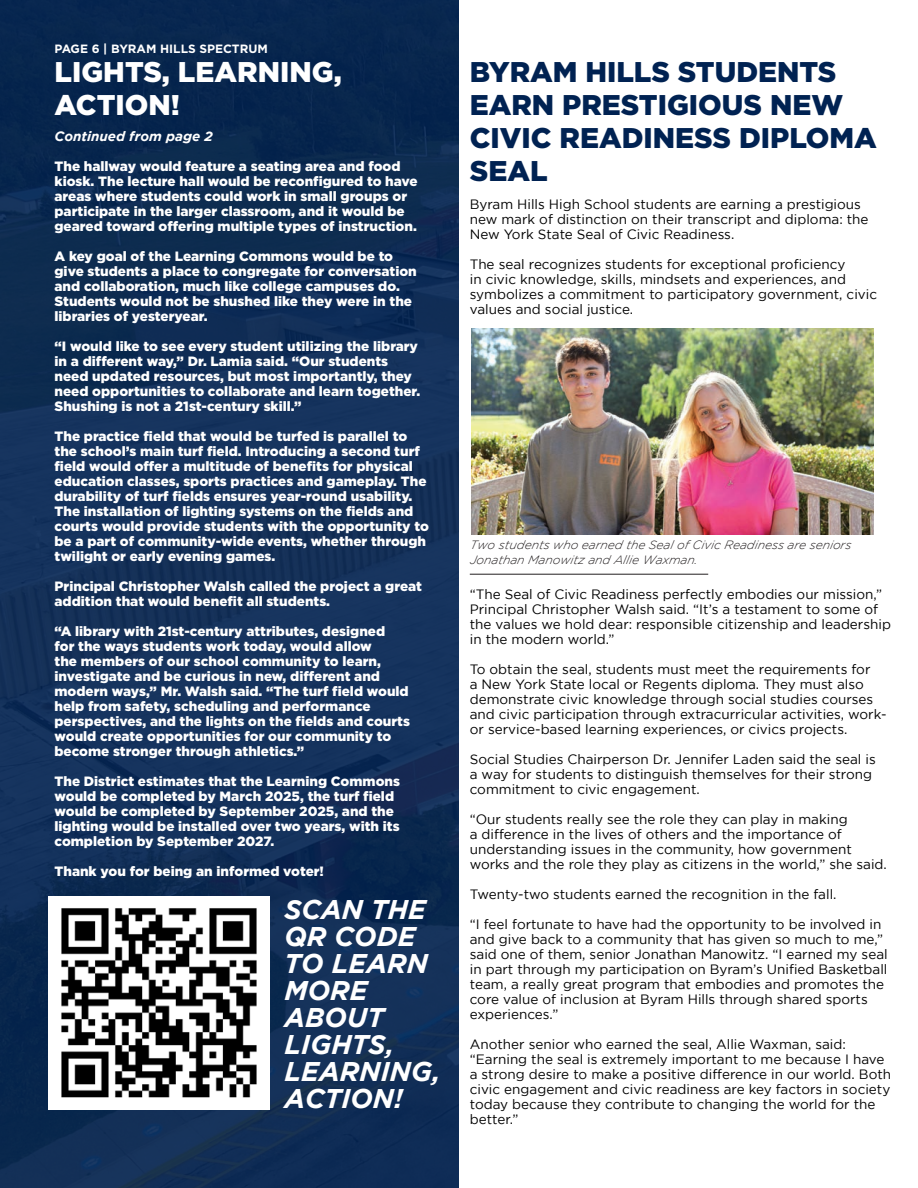
<style>
.page{position:relative;width:918px;height:1188px;background:#fff}
.page>*{position:absolute;margin:0;border:0;box-sizing:border-box;transform-origin:0 0}
.t1{font:900 28.5px/33px "Gotham";color:#002252}
.t2{font:900 28.5px/33px "Gotham";color:#fff}
.t3{font:italic 700 27px/27px "Gotham";color:#fff}
.t4{font:13.5px/15px "Gotham";color:#000}
.t5{font:900 13.5px/15px "Gotham";color:#fff}
.t6{font:italic 700 13.5px "Gotham";color:#fff}
.t7{font:italic 300 12px/15px "Gotham";color:#231f20}
.t8{font:700 12px "Gotham";color:#fff}
</style>
<div class="page">
<img style="left:0;top:0;width:459px;height:1188px">
<img style="left:471px;top:329px;width:402px;height:206px">
<img style="left:49px;top:896px;width:220px;height:213px">
<hr style="left:470px;top:574px;width:238px;height:1px;background:#231f20">
<p class="t8" style="left:55px;top:41px;width:215px">PAGE 6 | BYRAM HILLS SPECTRUM</p>
<p class="t2" style="left:55px;top:55px;width:289px">LIGHTS, LEARNING,<br>ACTION!</p>
<p class="t6" style="left:55px;top:128px;width:160px">Continued from page 2</p>
<p class="t5" style="left:55px;top:158px;width:365px">The hallway would feature a seating area and food kiosk. The lecture hall would be reconfigured to have areas where students could work in small groups or participate in the larger classroom, and it would be geared toward offering multiple types of instruction.</p>
<p class="t5" style="left:55px;top:248px;width:364px">A key goal of the Learning Commons would be to give students a place to congregate for conversation and collaboration, much like college campuses do.<br>Students would not be shushed like they were in the libraries of yesteryear.</p>
<p class="t5" style="left:55px;top:338px;width:367px">“I would like to see every student utilizing the library in a different way,” Dr. Lamia said. “Our students need updated resources, but most importantly, they need opportunities to collaborate and learn together.<br>Shushing is not a 21st-century skill.”</p>
<p class="t5" style="left:55px;top:428px;width:376px">The practice field that would be turfed is parallel to the school’s main turf field. Introducing a second turf field would offer a multitude of benefits for physical education classes, sports practices and gameplay. The durability of turf fields ensures year-round usability.<br>The installation of lighting systems on the fields and courts would provide students with the opportunity to be a part of community-wide events, whether through twilight or early evening games.</p>
<p class="t5" style="left:55px;top:578px;width:369px">Principal Christopher Walsh called the project a great addition that would benefit all students.</p>
<p class="t5" style="left:55px;top:623px;width:357px">“A library with 21st-century attributes, designed<br>for the ways students work today, would allow<br>the members of our school community to learn, investigate and be curious in new, different and modern ways,” Mr. Walsh said. “The turf field would help from safety, scheduling and performance perspectives, and the lights on the fields and courts would create opportunities for our community to become stronger through athletics.”</p>
<p class="t5" style="left:55px;top:773px;width:347px">The District estimates that the Learning Commons would be completed by March 2025, the turf field would be completed by September 2025, and the lighting would be installed over two years, with its completion by September 2027.</p>
<p class="t5" style="left:55px;top:863px;width:271px">Thank you for being an informed voter!</p>
<p class="t3" style="left:284px;top:895px;width:158px">SCAN THE<br>QR CODE<br>TO LEARN<br>MORE<br>ABOUT<br>LIGHTS,<br>LEARNING,<br>ACTION!</p>
<p class="t1" style="left:470px;top:55px;width:409px">BYRAM HILLS STUDENTS<br>EARN PRESTIGIOUS NEW<br>CIVIC READINESS DIPLOMA<br>SEAL</p>
<p class="t4" style="left:470px;top:196px;width:400px">Byram Hills High School students are earning a prestigious new mark of distinction on their transcript and diploma: the<br>New York State Seal of Civic Readiness.</p>
<p class="t4" style="left:470px;top:256px;width:409px">The seal recognizes students for exceptional proficiency<br>in civic knowledge, skills, mindsets and experiences, and symbolizes a commitment to participatory government, civic values and social justice.</p>
<p class="t7" style="left:470px;top:537px;width:385px">Two students who earned the Seal of Civic Readiness are seniors<br>Jonathan Manowitz and Allie Waxman.</p>
<p class="t4" style="left:470px;top:586px;width:423px">“The Seal of Civic Readiness perfectly embodies our mission,” Principal Christopher Walsh said. “It’s a testament to some of the values we hold dear: responsible citizenship and leadership in the modern world.”</p>
<p class="t4" style="left:470px;top:661px;width:418px">To obtain the seal, students must meet the requirements for<br>a New York State local or Regents diploma. They must also demonstrate civic knowledge through social studies courses and civic participation through extracurricular activities, work&shy;or service-based learning experiences, or civics projects.</p>
<p class="t4" style="left:470px;top:751px;width:407px">Social Studies Chairperson Dr. Jennifer Laden said the seal is a way for students to distinguish themselves for their strong commitment to civic engagement.</p>
<p class="t4" style="left:470px;top:811px;width:419px">“Our students really see the role they can play in making<br>a difference in the lives of others and the importance of understanding issues in the community, how government works and the role they play as citizens in the world,” she said.</p>
<p class="t4" style="left:470px;top:886px;width:368px">Twenty-two students earned the recognition in the fall.</p>
<p class="t4" style="left:470px;top:916px;width:419px">“I feel fortunate to have had the opportunity to be involved in and give back to a community that has given so much to me,” said one of them, senior Jonathan Manowitz. “I earned my seal in part through my participation on Byram’s Unified Basketball team, a really great program that embodies and promotes the core value of inclusion at Byram Hills through shared sports experiences.”</p>
<p class="t4" style="left:470px;top:1036px;width:423px">Another senior who earned the seal, Allie Waxman, said: “Earning the seal is extremely important to me because I have a strong desire to make a positive difference in our world. Both civic engagement and civic readiness are key factors in society today because they contribute to changing the world for the better.”</p>
</div>
